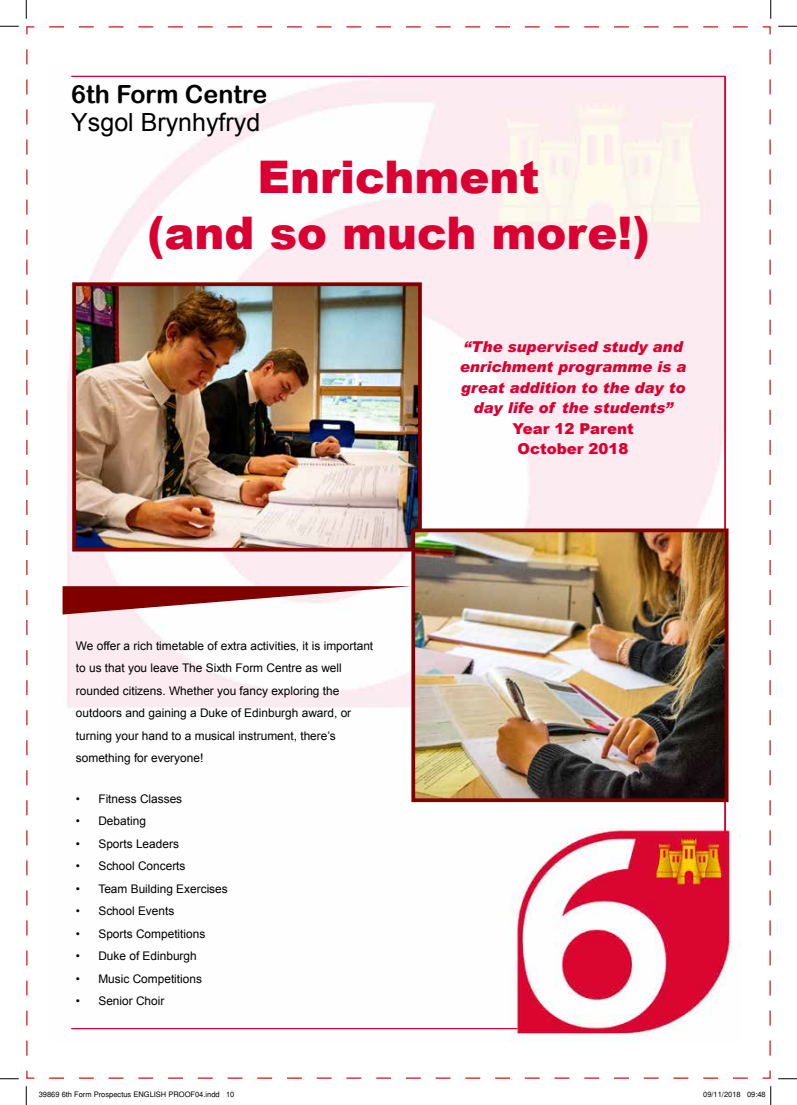
<style>
.page{position:relative;width:797px;height:1105px;background:#fff}
.page>*{position:absolute;margin:0;border:0;box-sizing:border-box;transform-origin:0 0}
.t1{font:900 45px/55.5px "Arial";color:#da0032;text-align:center}
.t2{font:25px "Arial";color:#000}
.t3{font:25px "Arial Rounded MT Bold";color:#000}
.t4{font:italic 900 15px/20.5px "Arial";color:#da0032;text-align:center}
.t5{font:900 15px/20.5px "Arial";color:#da0032;text-align:center}
.t6{font:11.88px/22.5px "Arial";color:#000}
.t7{font:7.5px "Helvetica";color:#000}
</style>
<div class="page">
<img style="left:26px;top:26px;width:744px;height:1053px">
<svg style="left:0;top:25px;width:19px;height:2px"></svg>
<svg style="left:778px;top:25px;width:19px;height:2px"></svg>
<svg style="left:0;top:1078px;width:19px;height:1px"></svg>
<svg style="left:778px;top:1078px;width:19px;height:1px"></svg>
<svg style="left:25px;top:0;width:2px;height:19px"></svg>
<svg style="left:25px;top:1086px;width:2px;height:19px"></svg>
<svg style="left:770px;top:0;width:1px;height:19px"></svg>
<svg style="left:770px;top:1086px;width:1px;height:19px"></svg>
<h2 class="t3" style="left:71px;top:79px;width:198px">6th Form Centre</h2>
<h2 class="t2" style="left:71px;top:106px;width:190px">Ysgol Brynhyfryd</h2>
<h1 class="t1" style="left:147px;top:148px;width:504px">Enrichment<br>(and so much more!)</h1>
<p class="t6" style="left:76px;top:634px;width:299px">We offer a rich timetable of extra activities, it is important to us that you leave The Sixth Form Centre as well rounded citizens. Whether you fancy exploring the outdoors and gaining a Duke of Edinburgh award, or turning your hand to a musical instrument, there’s something for everyone!</p>
<p class="t6" style="left:76px;top:787px;width:108px">• Fitness Classes</p>
<p class="t6" style="left:76px;top:810px;width:72px">• Debating</p>
<p class="t6" style="left:76px;top:832px;width:105px">• Sports Leaders</p>
<p class="t6" style="left:76px;top:855px;width:111px">• School Concerts</p>
<p class="t6" style="left:76px;top:877px;width:153px">• Team Building Exercises</p>
<p class="t6" style="left:76px;top:900px;width:100px">• School Events</p>
<p class="t6" style="left:76px;top:922px;width:131px">• Sports Competitions</p>
<p class="t6" style="left:76px;top:945px;width:122px">• Duke of Edinburgh</p>
<p class="t6" style="left:76px;top:967px;width:128px">• Music Competitions</p>
<p class="t6" style="left:76px;top:990px;width:90px">• Senior Choir</p>
<p class="t4" style="left:460px;top:336px;width:228px">“The supervised study and enrichment programme is a great addition to the day to day life of the students”</p>
<p class="t5" style="left:512px;top:418px;width:123px">Year 12 Parent<br>October 2018</p>
<p class="t7" style="left:39px;top:1090px;width:197px">39869 6th Form Prospectus ENGLISH PROOF04.indd 10</p>
<p class="t7" style="left:703px;top:1090px;width:64px">09/11/2018 09:48</p>
</div>
